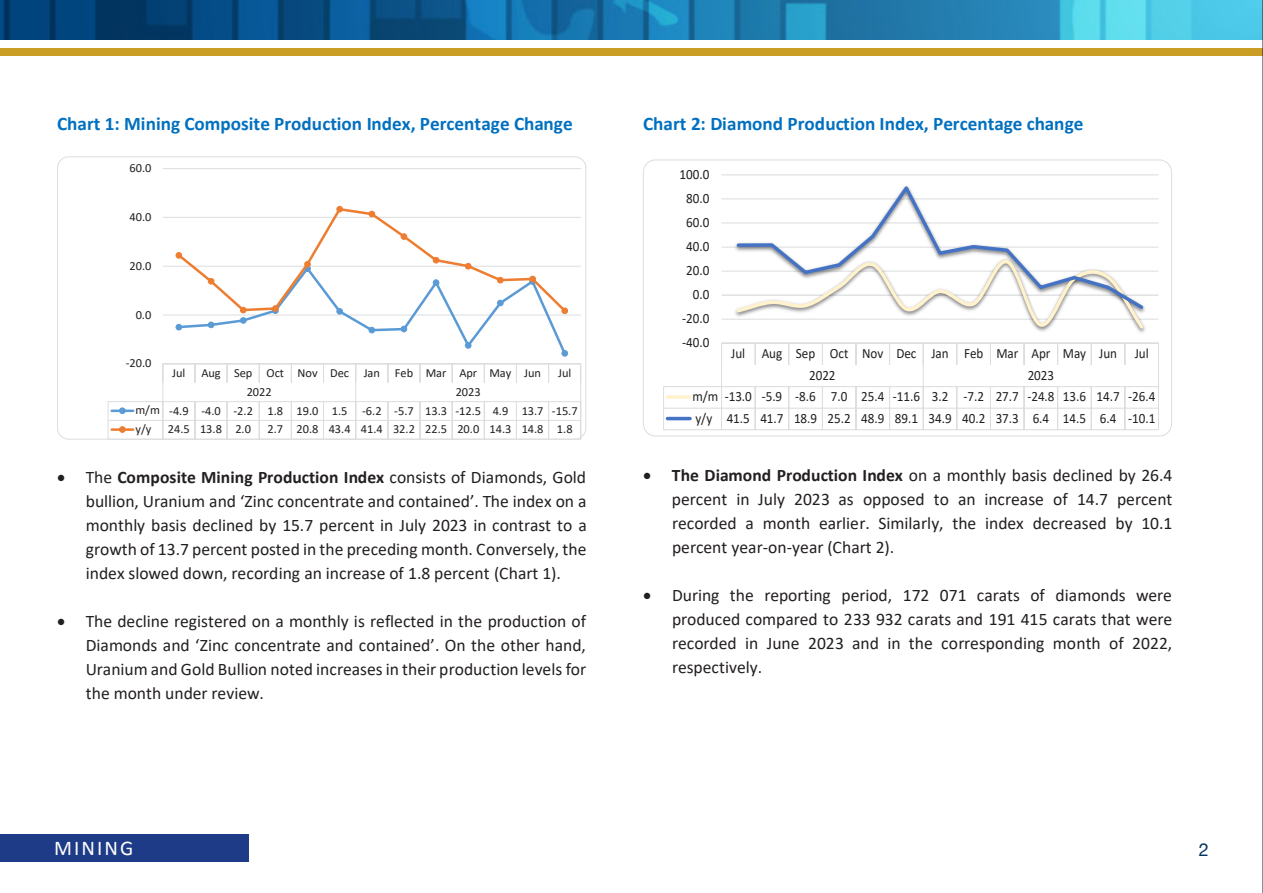
<style>
.page{position:relative;width:1263px;height:893px;background:#fff}
.page>*{position:absolute;margin:0;border:0;box-sizing:border-box;transform-origin:0 0}
.t1{font:21px "Calibri";letter-spacing:.1em;color:#fff}
.t2{font:700 19.2px "Calibri";letter-spacing:.005em;color:#0070c0}
.t3{font:18px "Helvetica Neue";color:#01345f}
.t4{font:17.55px/24px "Calibri";color:#231f20;text-align:justify}
.t5{font:14.25px "Calibri";color:#231f20;scale:.92 1}
.t6{font:14.1px/21.6px "Calibri";letter-spacing:-.005em;color:#231f20;scale:.92 1}
.t7{font:12.3px/18.8px "Calibri";letter-spacing:-.005em;color:#231f20}
.s1{font-weight:700}
</style>
<div class="page">
<div style="left:0;top:834px;width:249px;height:27px;background:#1d3b87"></div>
<img style="left:0;top:0;width:1262px;height:39px">
<div style="left:0;top:49px;width:1263px;height:7px;background:#ca9e25"></div>
<hr style="left:1262px;top:0;width:1px;height:893px;background:#231f20">
<hr style="left:163px;top:266px;width:418px;height:1px;background:#dcdddf">
<hr style="left:163px;top:217px;width:418px;height:1px;background:#dcdddf">
<hr style="left:163px;top:168px;width:418px;height:1px;background:#dcdddf">
<hr style="left:163px;top:315px;width:418px;height:1px;background:#dcdddf">
<hr style="left:163px;top:363px;width:418px;height:1px;background:#dcdddf">
<svg style="left:195px;top:364px;width:1px;height:19px"></svg>
<svg style="left:227px;top:364px;width:1px;height:19px"></svg>
<svg style="left:259px;top:364px;width:1px;height:19px"></svg>
<svg style="left:291px;top:364px;width:1px;height:19px"></svg>
<svg style="left:323px;top:364px;width:1px;height:19px"></svg>
<svg style="left:387px;top:364px;width:1px;height:19px"></svg>
<svg style="left:420px;top:364px;width:1px;height:19px"></svg>
<svg style="left:452px;top:364px;width:1px;height:19px"></svg>
<svg style="left:484px;top:364px;width:1px;height:19px"></svg>
<svg style="left:516px;top:364px;width:1px;height:19px"></svg>
<svg style="left:548px;top:364px;width:1px;height:19px"></svg>
<hr style="left:108px;top:401px;width:473px;height:1px;background:#dcdddf">
<hr style="left:112px;top:410px;width:21px;height:2px;background:#5b9bd5">
<div style="left:119px;top:407px;width:7px;height:7px;border:1px solid #5b9bd5;border-radius:50%"></div>
<hr style="left:108px;top:420px;width:473px;height:1px;background:#dcdddf">
<svg style="left:108px;top:402px;width:1px;height:36px"></svg>
<hr style="left:108px;top:439px;width:473px;height:1px;background:#dcdddf">
<svg style="left:162px;top:364px;width:1px;height:74px"></svg>
<svg style="left:195px;top:402px;width:1px;height:36px"></svg>
<svg style="left:227px;top:402px;width:1px;height:36px"></svg>
<svg style="left:259px;top:402px;width:1px;height:36px"></svg>
<svg style="left:291px;top:402px;width:1px;height:36px"></svg>
<svg style="left:323px;top:402px;width:1px;height:36px"></svg>
<svg style="left:355px;top:364px;width:1px;height:74px"></svg>
<svg style="left:387px;top:402px;width:1px;height:36px"></svg>
<svg style="left:420px;top:402px;width:1px;height:36px"></svg>
<svg style="left:452px;top:402px;width:1px;height:36px"></svg>
<svg style="left:484px;top:402px;width:1px;height:36px"></svg>
<svg style="left:516px;top:402px;width:1px;height:36px"></svg>
<svg style="left:548px;top:402px;width:1px;height:36px"></svg>
<svg style="left:580px;top:364px;width:1px;height:75px"></svg>
<hr style="left:112px;top:428px;width:21px;height:3px;background:#ed7d31">
<div style="left:119px;top:426px;width:7px;height:7px;border:1px solid #ed7d31;border-radius:50%"></div>
<svg style="left:175px;top:206px;width:393px;height:151px"></svg>
<div style="left:561px;top:308px;width:7px;height:6px;border:1px solid #ed7d31;border-radius:50%"></div>
<div style="left:57px;top:156px;width:529px;height:284px;border:1px solid #dcdddf;border-radius:11px"></div>
<hr style="left:721px;top:319px;width:437px;height:1px;background:#dcdddf">
<hr style="left:721px;top:271px;width:437px;height:1px;background:#dcdddf">
<hr style="left:721px;top:247px;width:437px;height:1px;background:#dcdddf">
<hr style="left:721px;top:222px;width:437px;height:1px;background:#dcdddf">
<hr style="left:721px;top:198px;width:437px;height:1px;background:#dcdddf">
<hr style="left:721px;top:174px;width:437px;height:1px;background:#dcdddf">
<hr style="left:721px;top:295px;width:437px;height:1px;background:#dcdddf">
<hr style="left:721px;top:343px;width:437px;height:1px;background:#dcdddf">
<svg style="left:755px;top:344px;width:1px;height:21px"></svg>
<svg style="left:788px;top:344px;width:1px;height:21px"></svg>
<svg style="left:822px;top:344px;width:1px;height:21px"></svg>
<svg style="left:855px;top:344px;width:1px;height:21px"></svg>
<svg style="left:889px;top:344px;width:1px;height:21px"></svg>
<svg style="left:956px;top:344px;width:1px;height:21px"></svg>
<svg style="left:990px;top:344px;width:1px;height:21px"></svg>
<svg style="left:1023px;top:344px;width:1px;height:21px"></svg>
<svg style="left:1057px;top:344px;width:1px;height:21px"></svg>
<svg style="left:1091px;top:344px;width:1px;height:21px"></svg>
<svg style="left:1124px;top:344px;width:1px;height:21px"></svg>
<hr style="left:664px;top:386px;width:494px;height:1px;background:#dcdddf">
<hr style="left:667px;top:395px;width:23px;height:4px;background:#fff2cc">
<hr style="left:664px;top:408px;width:494px;height:1px;background:#dcdddf">
<svg style="left:663px;top:387px;width:1px;height:43px"></svg>
<hr style="left:664px;top:429px;width:494px;height:1px;background:#dcdddf">
<svg style="left:721px;top:344px;width:1px;height:85px"></svg>
<svg style="left:755px;top:387px;width:1px;height:42px"></svg>
<svg style="left:788px;top:387px;width:1px;height:42px"></svg>
<svg style="left:822px;top:387px;width:1px;height:42px"></svg>
<svg style="left:855px;top:387px;width:1px;height:42px"></svg>
<svg style="left:889px;top:387px;width:1px;height:42px"></svg>
<svg style="left:923px;top:344px;width:1px;height:85px"></svg>
<svg style="left:956px;top:387px;width:1px;height:42px"></svg>
<svg style="left:990px;top:387px;width:1px;height:42px"></svg>
<svg style="left:1023px;top:387px;width:1px;height:42px"></svg>
<svg style="left:1057px;top:387px;width:1px;height:42px"></svg>
<svg style="left:1091px;top:387px;width:1px;height:42px"></svg>
<svg style="left:1124px;top:387px;width:1px;height:42px"></svg>
<svg style="left:1158px;top:343px;width:1px;height:87px"></svg>
<hr style="left:667px;top:417px;width:23px;height:3px;background:#4472c4">
<svg style="left:734px;top:270px;width:412px;height:62px"></svg>
<svg style="left:735px;top:186px;width:411px;height:126px"></svg>
<div style="left:643px;top:159px;width:529px;height:277px;border:1px solid #dcdddf;border-radius:12px"></div>
<p class="t2" style="left:57px;top:110px;width:517px">Chart 1: Mining Composite Production Index, Percentage Change</p>
<p class="t2" style="left:643px;top:110px;width:442px">Chart 2: Diamond Production Index, Percentage change</p>
<p class="t7" style="left:130px;top:158px;width:23px">60.0</p>
<p class="t6" style="left:680px;top:163px;width:34px">100.0</p>
<p class="t5" style="left:686px;top:188px;width:27px">80.0</p>
<p class="t7" style="left:130px;top:207px;width:23px">40.0</p>
<p class="t6" style="left:686px;top:211px;width:27px">60.0</p>
<p class="t6" style="left:686px;top:235px;width:27px">40.0</p>
<p class="t7" style="left:130px;top:256px;width:23px">20.0</p>
<p class="t5" style="left:686px;top:260px;width:27px">20.0</p>
<p class="t6" style="left:693px;top:283px;width:20px">0.0</p>
<p class="t7" style="left:136px;top:305px;width:17px">0.0</p>
<p class="t6" style="left:682px;top:307px;width:31px">-20.0</p>
<p class="t7" style="left:126px;top:354px;width:27px">-20.0</p>
<p class="t7" style="left:172px;top:363px;width:15px">Jul</p>
<p class="t7" style="left:201px;top:363px;width:341px">Aug Sep Oct Nov Dec Jan Feb Mar Apr May Jun</p>
<p class="t7" style="left:558px;top:363px;width:15px">Jul</p>
<p class="t7" style="left:247px;top:382px;width:26px">2022</p>
<p class="t7" style="left:135px;top:382px;width:444px;text-indent:320px">2023<br>m/m -4.9 -4.0 -2.2 1.8 19.0 1.5 -6.2 -5.7 13.3 -12.5 4.9 13.7 -15.7 y/y</p>
<p class="t7" style="left:168px;top:420px;width:85px">24.5 13.8 2.0</p>
<p class="t7" style="left:268px;top:420px;width:307px">2.7 20.8 43.4 41.4 32.2 22.5 20.0 14.3 14.8 1.8</p>
<p class="t5" style="left:682px;top:333px;width:31px">-40.0</p>
<p class="t6" style="left:731px;top:342px;width:421px">Jul Aug Sep Oct Nov Dec Jan Feb Mar Apr May Jun</p>
<p class="t6" style="left:1135px;top:342px;width:17px">Jul</p>
<p class="t6" style="left:809px;top:364px;width:30px">2022</p>
<p class="t6" style="left:692px;top:364px;width:505px;text-indent:335px">2023<br>m/m -13.0 -5.9 -8.6 7.0 25.4 -11.6 3.2 -7.2 27.7 -24.8 13.6 14.7 -26.4 y/y 41.5 41.7 18.9 25.2 48.9 89.1 34.9 40.2 37.3 6.4 14.5 6.4 -10.1</p>
<p class="t4" style="left:86px;top:465px;width:502px;text-indent:-29px">• The <span class="s1">Composite Mining Production Index</span> consists of Diamonds, Gold bullion, Uranium and ‘Zinc concentrate and contained’. The index on a monthly basis declined by 15.7 percent in July 2023 in contrast to a growth of 13.7 percent posted in the preceding month. Conversely, the index slowed down, recording an increase of 1.8 percent (Chart 1).</p>
<p class="t4" style="left:86px;top:609px;width:502px;text-indent:-29px">• The decline registered on a monthly is reflected in the production of Diamonds and ‘Zinc concentrate and contained’. On the other hand, Uranium and Gold Bullion noted increases in their production levels for the month under review.</p>
<p class="t4" style="left:672px;top:462px;width:502px;text-indent:-29px">• <span class="s1">The Diamond Production Index</span> on a monthly basis declined by 26.4 percent in July 2023 as opposed to an increase of 14.7 percent recorded a month earlier. Similarly, the index decreased by 10.1 percent year-on-year (Chart 2).</p>
<p class="t4" style="left:672px;top:582px;width:502px;text-indent:-29px">• During the reporting period, 172 071 carats of diamonds were produced compared to 233 932 carats and 191 415 carats that were recorded in June 2023 and in the corresponding month of 2022, respectively.</p>
<p class="t1" style="left:54px;top:833px;width:81px">MINING</p>
<p class="t3" style="left:1199px;top:837px;width:12px">2</p>
</div>
